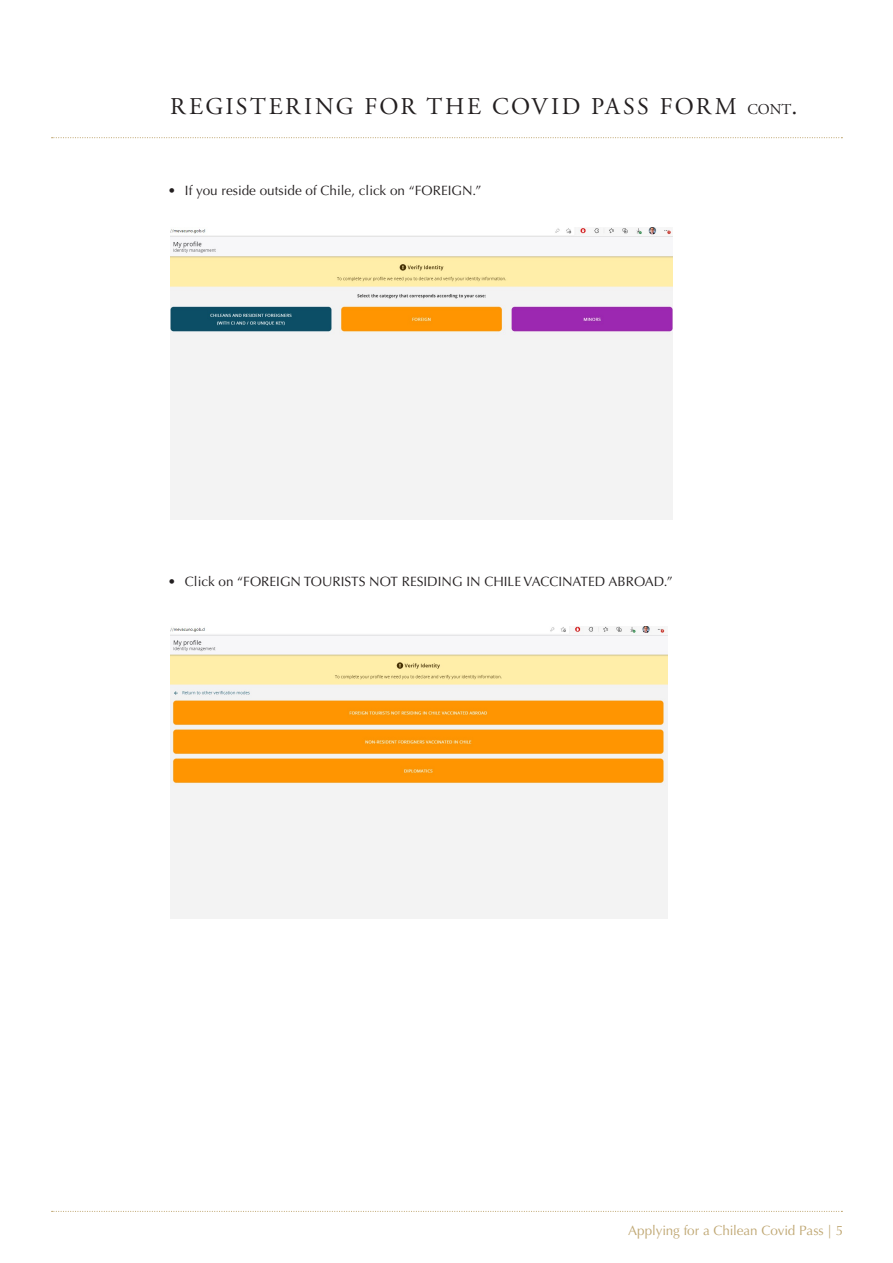
<style>
.page{position:relative;width:893px;height:1263px;background:#fff}
.page>*{position:absolute;margin:0;border:0;box-sizing:border-box;transform-origin:0 0}
.t1{font:24px "Adobe Garamond";letter-spacing:.1em;color:#231f20}
.t2{font:13.5px "Optima";color:#231f20}
.t3{font:13.5px "Optima";letter-spacing:-.01em;color:#c0a874}
.s1{font-size:15px}
</style>
<div class="page">
<svg style="left:52px;top:1211px;width:790px;height:1px"></svg>
<svg style="left:52px;top:137px;width:790px;height:1px"></svg>
<img style="left:170px;top:227px;width:503px;height:292px">
<img style="left:170px;top:627px;width:497px;height:291px">
<p class="t1" style="left:170px;top:94px;width:629px">REGISTERING FOR THE COVID PASS FORM <span class="s1">CONT</span>.</p>
<p class="t2" style="left:168px;top:182px;width:315px">• If you reside outside of Chile, click on “FOREIGN.”</p>
<p class="t2" style="left:168px;top:573px;width:506px">• Click on “FOREIGN TOURISTS NOT RESIDING IN CHILE VACCINATED ABROAD.”</p>
<p class="t3" style="left:628px;top:1223px;width:217px">Applying for a Chilean Covid Pass | 5</p>
</div>
